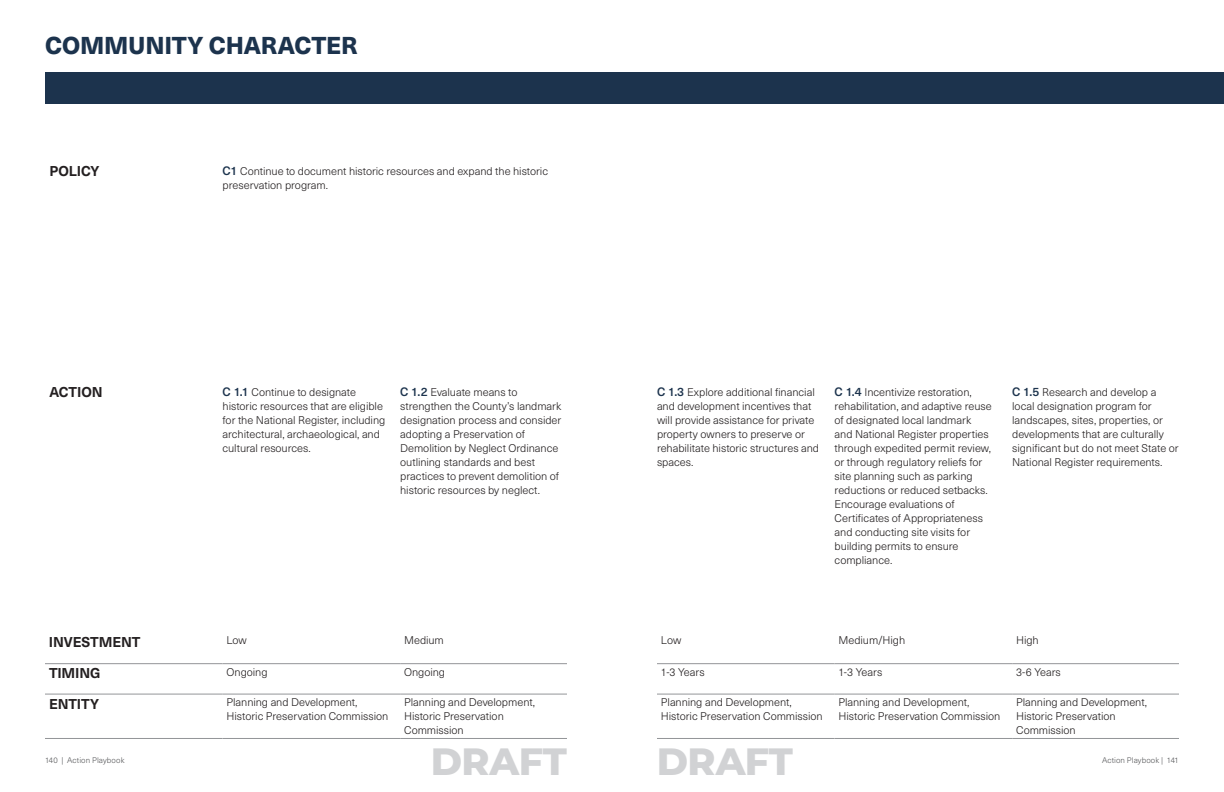
<style>
.page{position:relative;width:1224px;height:792px;background:#fff}
.page>*{position:absolute;margin:0;border:0;box-sizing:border-box;transform-origin:0 0}
.t1{font:800 38px "Montserrat";letter-spacing:-.015em;color:#d1d2d4}
.t2{font:800 24px "Neue Haas Unica W1 G";letter-spacing:-.01em;color:#1c334d}
.t3{font:700 14px "Neue Haas Unica W1 G";letter-spacing:-.01em;color:#231f20}
.t4{font:300 11px/14px "Neue Haas Unica W1 G";letter-spacing:-.005em;color:#231f20}
.t5{font:300 8px "Neue Haas Unica W1 G";letter-spacing:.01em;color:#57585a}
.s1{font-weight:500;font-size:12px;color:#1c334d}
</style>
<div class="page">
<hr style="left:657px;top:738px;width:178px;height:1px;background:#939598">
<hr style="left:835px;top:738px;width:177px;height:1px;background:#939598">
<hr style="left:1012px;top:738px;width:167px;height:1px;background:#939598">
<hr style="left:657px;top:694px;width:178px;height:1px;background:#939598">
<hr style="left:835px;top:694px;width:177px;height:1px;background:#939598">
<hr style="left:1012px;top:694px;width:167px;height:1px;background:#939598">
<hr style="left:657px;top:664px;width:178px;height:1px;background:#939598">
<hr style="left:835px;top:664px;width:177px;height:1px;background:#939598">
<hr style="left:1012px;top:664px;width:167px;height:1px;background:#939598">
<div style="left:45px;top:72px;width:1179px;height:32px;background:#1c334d"></div>
<hr style="left:45px;top:738px;width:178px;height:1px;background:#939598">
<hr style="left:223px;top:738px;width:177px;height:1px;background:#939598">
<hr style="left:400px;top:738px;width:167px;height:1px;background:#939598">
<hr style="left:45px;top:694px;width:178px;height:1px;background:#939598">
<hr style="left:223px;top:694px;width:177px;height:1px;background:#939598">
<hr style="left:400px;top:694px;width:167px;height:1px;background:#939598">
<hr style="left:45px;top:664px;width:178px;height:1px;background:#939598">
<hr style="left:223px;top:664px;width:177px;height:1px;background:#939598">
<hr style="left:400px;top:664px;width:167px;height:1px;background:#939598">
<p class="t2" style="left:45px;top:27px;width:314px">COMMUNITY CHARACTER</p>
<p class="t3" style="left:50px;top:161px;width:51px">POLICY</p>
<p class="t4" style="left:223px;top:163px;width:327px"><span class="s1">C1</span> Continue to document historic resources and expand the historic</p>
<p class="t4" style="left:223px;top:177px;width:107px">preservation program.</p>
<p class="t3" style="left:50px;top:382px;width:55px">ACTION</p>
<p class="t4" style="left:223px;top:384px;width:164px"><span class="s1">C 1.1</span> Continue to designate historic resources that are eligible for the National Register, including architectural, archaeological, and cultural resources.</p>
<p class="t4" style="left:400px;top:384px;width:163px"><span class="s1">C 1.2</span> Evaluate means to strengthen the County’s landmark designation process and consider adopting a Preservation of<br>Demolition by Neglect Ordinance outlining standards and best practices to prevent demolition of historic resources by neglect.</p>
<p class="t4" style="left:657px;top:384px;width:164px"><span class="s1">C 1.3</span> Explore additional fnancial and development incentives that will provide assistance for private property owners to preserve or rehabilitate historic structures and spaces.</p>
<p class="t4" style="left:835px;top:384px;width:159px"><span class="s1">C 1.4</span> Incentivize restoration, rehabilitation, and adaptive reuse of designated local landmark and National Register properties through expedited permit review, or through regulatory reliefs for site planning such as parking reductions or reduced setbacks.<br>Encourage evaluations of<br>Certifcates of Appropriateness and conducting site visits for building permits to ensure compliance.</p>
<p class="t4" style="left:1012px;top:384px;width:168px"><span class="s1">C 1.5</span> Research and develop a local designation program for landscapes, sites, properties, or developments that are culturally signifcant but do not meet State or<br>National Register requirements.</p>
<p class="t3" style="left:49px;top:631px;width:93px">INVESTMENT</p>
<p class="t4" style="left:227px;top:633px;width:22px">Low</p>
<p class="t4" style="left:404px;top:633px;width:41px">Medium</p>
<p class="t4" style="left:661px;top:633px;width:22px">Low</p>
<p class="t4" style="left:839px;top:633px;width:68px">Medium/High</p>
<p class="t4" style="left:1016px;top:633px;width:24px">High</p>
<p class="t3" style="left:49px;top:663px;width:53px">TIMING</p>
<p class="t4" style="left:227px;top:665px;width:43px">Ongoing</p>
<p class="t4" style="left:404px;top:665px;width:43px">Ongoing</p>
<p class="t3" style="left:49px;top:693px;width:52px">ENTITY</p>
<p class="t4" style="left:227px;top:695px;width:163px">Planning and Development,<br>Historic Preservation Commission</p>
<p class="t4" style="left:404px;top:695px;width:132px">Planning and Development,<br>Historic Preservation<br>Commission</p>
<p class="t4" style="left:661px;top:665px;width:45px">1-3 Years</p>
<p class="t4" style="left:839px;top:665px;width:45px">1-3 Years</p>
<p class="t4" style="left:1016px;top:665px;width:46px">3-6 Years</p>
<p class="t4" style="left:661px;top:695px;width:132px">Planning and Development,</p>
<p class="t4" style="left:839px;top:695px;width:132px">Planning and Development,</p>
<p class="t4" style="left:1016px;top:695px;width:132px">Planning and Development,</p>
<p class="t4" style="left:661px;top:709px;width:163px">Historic Preservation Commission</p>
<p class="t4" style="left:839px;top:709px;width:163px">Historic Preservation Commission</p>
<p class="t4" style="left:1016px;top:709px;width:101px">Historic Preservation<br>Commission</p>
<p class="t5" style="left:45px;top:754px;width:81px">140 | Action Playbook</p>
<h1 class="t1" style="left:431px;top:734px;width:138px">DRAFT</h1>
<h1 class="t1" style="left:657px;top:734px;width:138px">DRAFT</h1>
<p class="t5" style="left:1102px;top:754px;width:79px">Action Playbook | 141</p>
</div>
